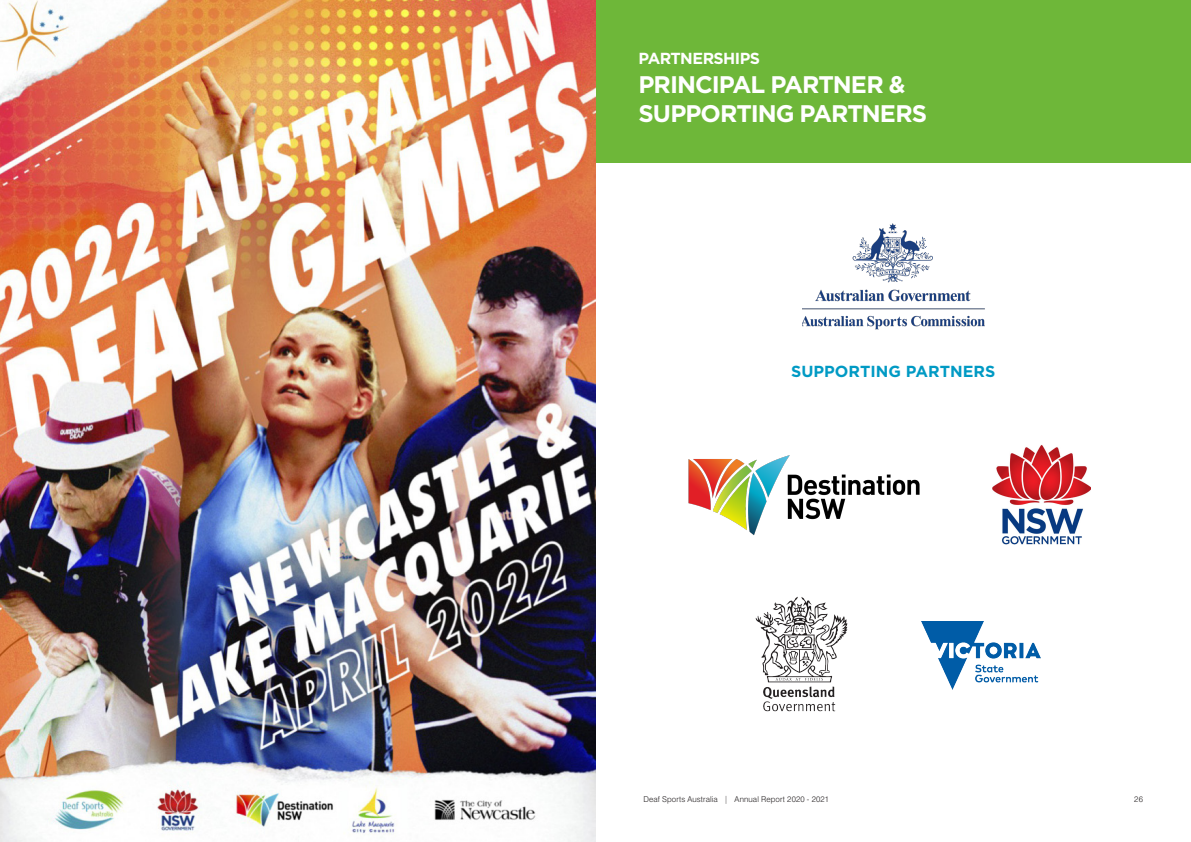
<style>
.page{position:relative;width:1191px;height:842px;background:#fff}
.page>*{position:absolute;margin:0;border:0;box-sizing:border-box;transform-origin:0 0}
.t1{font:700 24px/28.8px "Gotham";letter-spacing:-.04em;color:#fff}
.COVER_TITLE{font:700 16px "Gotham";color:#009ac4}
.t2{font:700 16px "Gotham";letter-spacing:-.035em;color:#fff}
.t3{font:300 8px "Swiss 721 BT";letter-spacing:.015em;color:#231f20}
</style>
<div class="page">
<div style="left:595px;top:0;width:596px;height:162px;background:#6eb739"></div>
<img style="left:803px;top:223px;width:182px;height:107px">
<img style="left:992px;top:445px;width:98px;height:100px">
<img style="left:755px;top:596px;width:93px;height:116px">
<img style="left:921px;top:622px;width:119px;height:67px">
<img style="left:688px;top:455px;width:232px;height:80px">
<img style="left:0;top:0;width:596px;height:842px">
<p class="t2" style="left:638px;top:49px;width:123px">PARTNERSHIPS</p>
<p class="t1" style="left:638px;top:70px;width:290px">PRINCIPAL PARTNER &amp;<br>SUPPORTING PARTNERS</p>
<p class="COVER_TITLE" style="left:791px;top:362px;width:205px">SUPPORTING PARTNERS</p>
<p class="t3" style="left:643px;top:794px;width:187px">Deaf Sports Australia | Annual Report 2020 - 2021</p>
<p class="t3" style="left:1134px;top:794px;width:10px">26</p>
</div>
